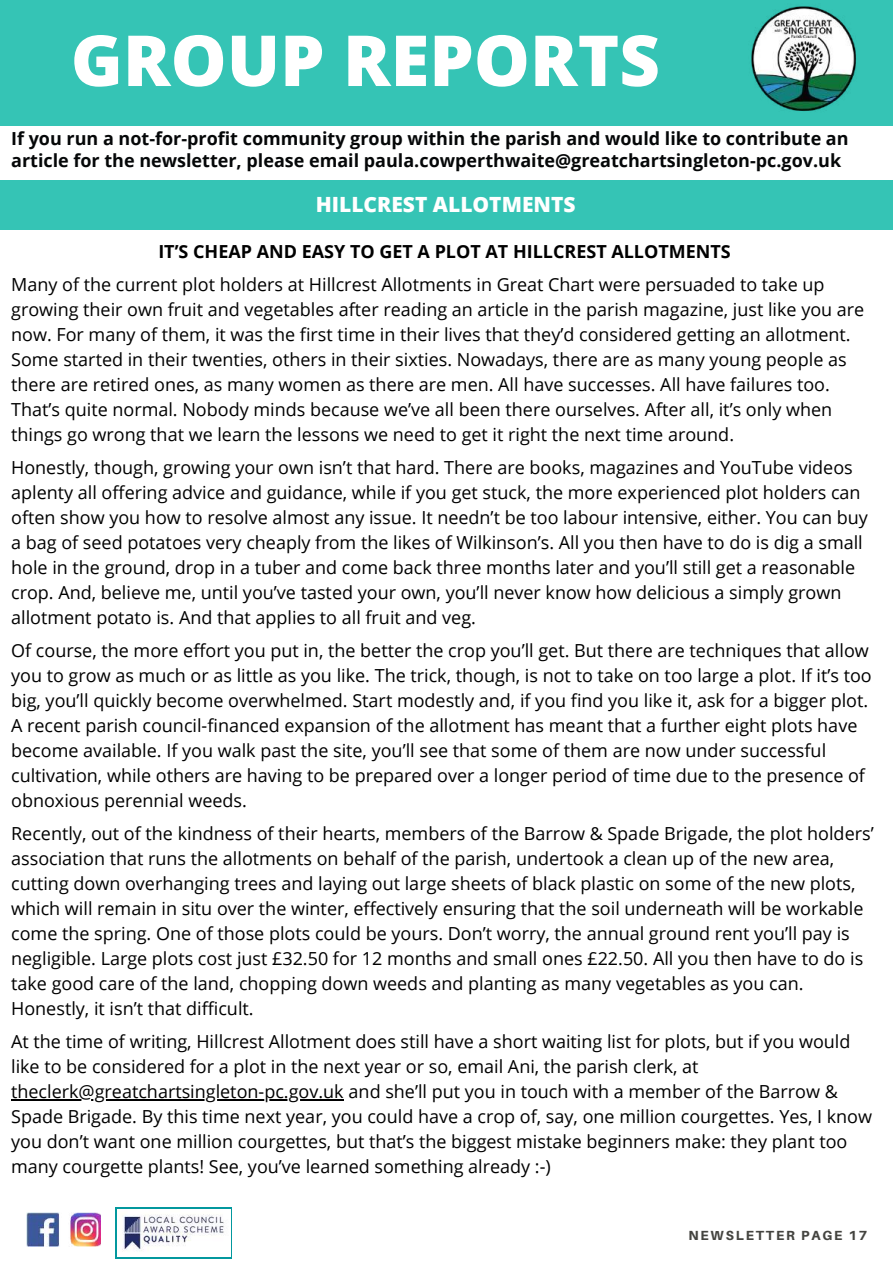
<style>
.page{position:relative;width:893px;height:1264px;background:#fff}
.page>*{position:absolute;margin:0;border:0;box-sizing:border-box;transform-origin:0 0}
.t1{font:800 70.5px "Open Sans";color:#fff}
.t2{font:800 46.05px/55.1px "Open Sans";color:#fff}
.t3{font:800 21px "Open Sans";color:#fff}
.t4{font:18px/25px "Open Sans";color:#000}
.t5{font:700 18px/21.3px "Open Sans";color:#050708}
.t6{font:700 18px "Open Sans";color:#000}
.t7{font:800 13.2px "Aileron";letter-spacing:.14em;color:#444440}
</style>
<div class="page">
<div style="left:0;top:180px;width:892px;height:50px;background:#35c4b5"></div>
<div style="left:0;top:0;width:892px;height:126px;background:#35c4b5"></div>
<div style="left:115px;top:1207px;width:117px;height:51px;background:linear-gradient(to bottom,#fffdfe,#fdffff)"></div>
<img style="left:118px;top:1209px;width:112px;height:47px">
<img style="left:751px;top:6px;width:105px;height:105px">
<img style="left:26px;top:1212px;width:74px;height:33px">
<hr style="left:11px;top:1099px;width:333px;height:1px;background:#000">
<h2 class="t2" style="left:48px;top:-8px;width:343px">EVENTS IF NOT<br>MENTIONED<br>ELSEWHERE</h2>
<h1 class="t1" style="left:71px;top:11px;width:590px">GROUP REPORTS</h1>
<p class="t5" style="left:11px;top:128px;width:838px">If you run a not-for-profit community group within the parish and would like to contribute an article for the newsletter, please email paula.cowperthwaite@greatchartsingleton-pc.gov.uk</p>
<p class="t3" style="left:316px;top:189px;width:261px">HILLCREST ALLOTMENTS</p>
<p class="t6" style="left:158px;top:239px;width:574px">IT’S CHEAP AND EASY TO GET A PLOT AT HILLCREST ALLOTMENTS</p>
<p class="t4" style="left:11px;top:272px;width:854px">Many of the current plot holders at Hillcrest Allotments in Great Chart were persuaded to take up growing their own fruit and vegetables after reading an article in the parish magazine, just like you are now. For many of them, it was the first time in their lives that they’d considered getting an allotment.<br>Some started in their twenties, others in their sixties. Nowadays, there are as many young people as there are retired ones, as many women as there are men. All have successes. All have failures too.<br>That’s quite normal. Nobody minds because we’ve all been there ourselves. After all, it’s only when things go wrong that we learn the lessons we need to get it right the next time around.</p>
<p class="t4" style="left:11px;top:455px;width:858px">Honestly, though, growing your own isn’t that hard. There are books, magazines and YouTube videos aplenty all offering advice and guidance, while if you get stuck, the more experienced plot holders can often show you how to resolve almost any issue. It needn’t be too labour intensive, either. You can buy a bag of seed potatoes very cheaply from the likes of Wilkinson’s. All you then have to do is dig a small hole in the ground, drop in a tuber and come back three months later and you’ll still get a reasonable crop. And, believe me, until you’ve tasted your own, you’ll never know how delicious a simply grown allotment potato is. And that applies to all fruit and veg.</p>
<p class="t4" style="left:11px;top:637px;width:862px">Of course, the more effort you put in, the better the crop you’ll get. But there are techniques that allow you to grow as much or as little as you like. The trick, though, is not to take on too large a plot. If it’s too big, you’ll quickly become overwhelmed. Start modestly and, if you find you like it, ask for a bigger plot.<br>A recent parish council-financed expansion of the allotment has meant that a further eight plots have become available. If you walk past the site, you’ll see that some of them are now under successful cultivation, while others are having to be prepared over a longer period of time due to the presence of obnoxious perennial weeds.</p>
<p class="t4" style="left:11px;top:820px;width:864px">Recently, out of the kindness of their hearts, members of the Barrow &amp; Spade Brigade, the plot holders’ association that runs the allotments on behalf of the parish, undertook a clean up of the new area, cutting down overhanging trees and laying out large sheets of black plastic on some of the new plots, which will remain in situ over the winter, effectively ensuring that the soil underneath will be workable come the spring. One of those plots could be yours. Don’t worry, the annual ground rent you’ll pay is negligible. Large plots cost just £32.50 for 12 months and small ones £22.50. All you then have to do is take good care of the land, chopping down weeds and planting as many vegetables as you can.<br>Honestly, it isn’t that difficult.</p>
<p class="t4" style="left:11px;top:1028px;width:862px">At the time of writing, Hillcrest Allotment does still have a short waiting list for plots, but if you would like to be considered for a plot in the next year or so, email Ani, the parish clerk, at theclerk@greatchartsingleton-pc.gov.uk and she’ll put you in touch with a member of the Barrow &amp; Spade Brigade. By this time next year, you could have a crop of, say, one million courgettes. Yes, I know you don’t want one million courgettes, but that’s the biggest mistake beginners make: they plant too many courgette plants! See, you’ve learned something already :-)</p>
<p class="t7" style="left:688px;top:1226px;width:180px">NEWSLETTER PAGE 17</p>
</div>
